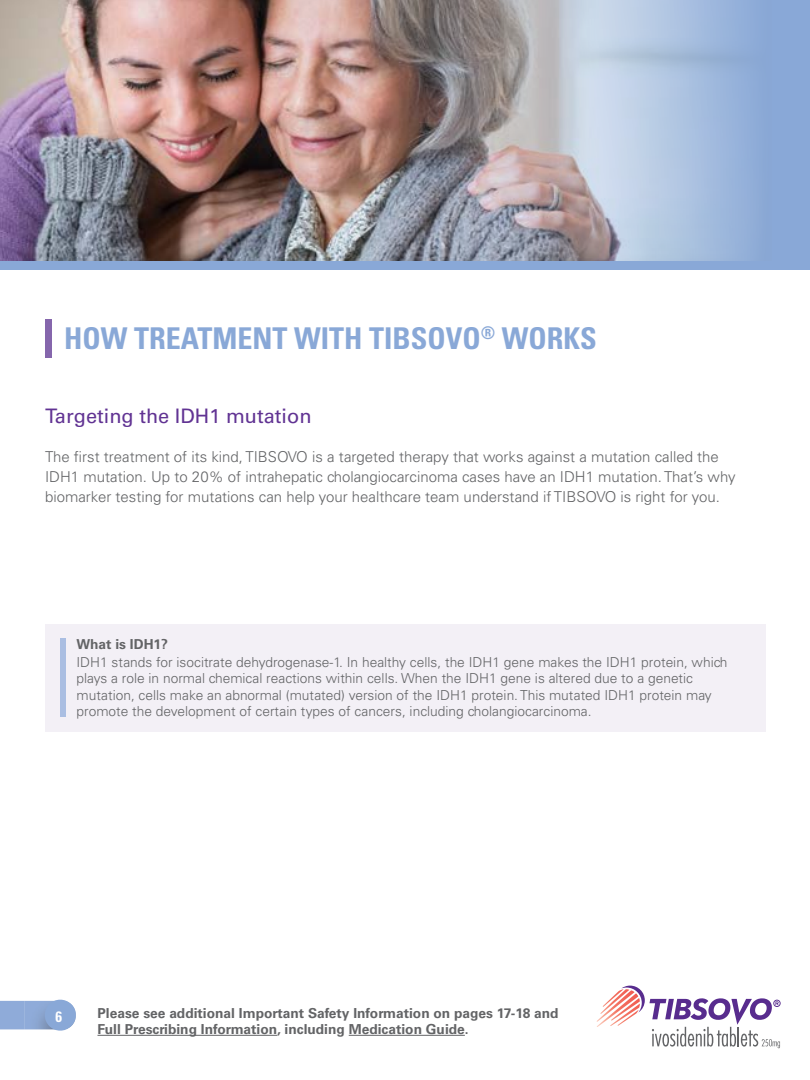
<style>
.page{position:relative;width:810px;height:1080px;background:#fff}
.page>*{position:absolute;margin:0;border:0;box-sizing:border-box;transform-origin:0 0}
.t1{font:700 condensed 30px "Univers LT Std";color:#89a8d7}
.t2{font:20px "Univers LT Std";color:#613393}
.t3{font:300 15px/20px "Univers LT Std";color:#636466}
.t4{font:700 condensed 15px "Univers LT Std";color:#fff}
.t5{font:300 13.75px/16.2px "Univers LT Std";color:#636466}
.t6{font:700 13.75px/16.2px "Univers LT Std";color:#636466}
</style>
<div class="page">
<img style="left:0;top:1001px;width:43px;height:28px">
<svg style="left:43px;top:999px;width:33px;height:32px"></svg>
<hr style="left:98px;top:1035px;width:179px;height:1px;background:#636466">
<hr style="left:349px;top:1035px;width:116px;height:1px;background:#636466">
<svg style="left:597px;top:986px;width:184px;height:62px"></svg>
<div style="left:45px;top:624px;width:720px;height:108px;background:#f3f0f6"></div>
<div style="left:0;top:0;width:810px;height:270px;background:#89a8d7"></div>
<img style="left:0;top:0;width:750px;height:261px">
<div style="left:60px;top:638px;width:6px;height:79px;background:#aabee2"></div>
<div style="left:45px;top:319px;width:7px;height:39px;background:#8566ac"></div>
<h1 class="t1" style="left:64px;top:320px;width:534px">HOW TREATMENT WITH TIBSOVO<sup>®</sup> WORKS</h1>
<h2 class="t2" style="left:45px;top:404px;width:268px">Targeting the IDH1 mutation</h2>
<p class="t3" style="left:45px;top:447px;width:692px">The first treatment of its kind, TIBSOVO is a targeted therapy that works against a mutation called the<br>IDH1 mutation. Up to 20% of intrahepatic cholangiocarcinoma cases have an IDH1 mutation. That’s why biomarker testing for mutations can help your healthcare team understand if TIBSOVO is right for you.</p>
<p class="t6" style="left:77px;top:636px;width:93px">What is IDH1?</p>
<p class="t5" style="left:77px;top:654px;width:653px">IDH1 stands for isocitrate dehydrogenase-1. In healthy cells, the IDH1 gene makes the IDH1 protein, which plays a role in normal chemical reactions within cells. When the IDH1 gene is altered due to a genetic mutation, cells make an abnormal (mutated) version of the IDH1 protein. This mutated IDH1 protein may promote the development of certain types of cancers, including cholangiocarcinoma.</p>
<p class="t4" style="left:56px;top:1007px;width:8px">6</p>
<p class="t6" style="left:98px;top:1005px;width:463px">Please see additional Important Safety Information on pages 17-18 and<br>Full Prescribing Information, including Medication Guide.</p>
</div>
